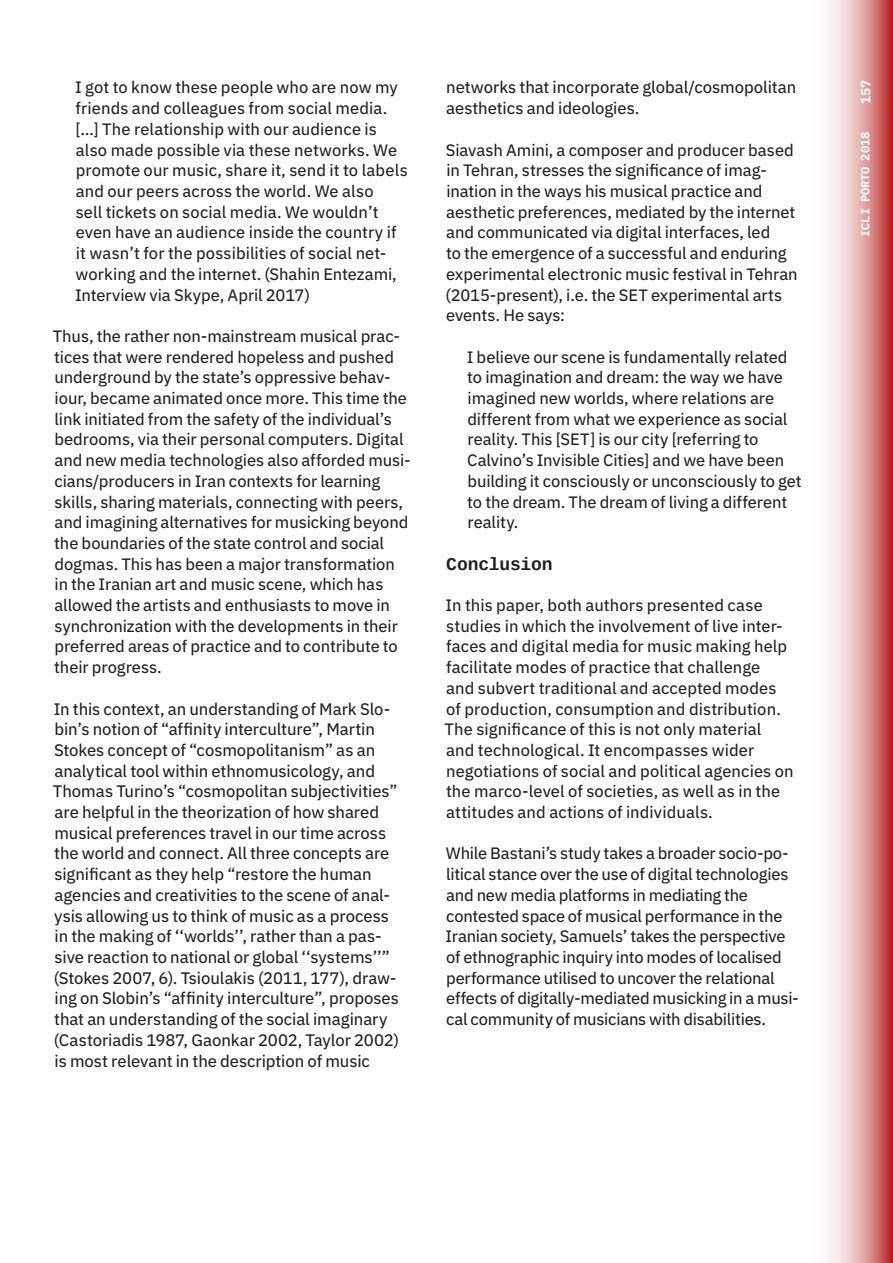
<style>
.page{position:relative;width:893px;height:1263px;background:#fff}
.page>*{position:absolute;margin:0;border:0;box-sizing:border-box;transform-origin:0 0}
.subtitle{font:700 18px "Cousine";letter-spacing:-.015em;color:#231f20}
.Text{font:16.65px/20.7px "IBM Plex Sans Text";letter-spacing:-.005em;color:#231f20}
.Text-2{font:16.5px/20.7px "IBM Plex Sans Text";letter-spacing:-.005em;color:#231f20}
.Citação{font:16.5px/20.7px "IBM Plex Sans Text";color:#231f20}
.t1{font:700 13.5px "IBM Plex Mono";color:#fff}
.t2{font:700 12px "IBM Plex Mono";color:#fff}
</style>
<div class="page">
<svg style="left:829px;top:0;width:64px;height:1263px;background:#e3a6a5"></svg>
<p class="Citação" style="left:75px;top:76px;width:334px">I got to know these people who are now my friends and colleagues from social media. […] The relationship with our audience is also made possible via these networks. We promote our music, share it, send it to labels and our peers across the world. We also<br>sell tickets on social media. We wouldn’t even have an audience inside the country if it wasn’t for the possibilities of social net&shy;working and the internet. (Shahin Entezami, Interview via Skype, April 2017)</p>
<p class="Text-2" style="left:53px;top:324px;width:360px">Thus, the rather non-mainstream musical prac&shy;tices that were rendered hopeless and pushed underground by the state’s oppressive behav&shy;iour, became animated once more. This time the link initiated from the safety of the individual’s bedrooms, via their personal computers. Digital and new media technologies also afforded musi&shy;cians/producers in Iran contexts for learning skills, sharing materials, connecting with peers, and imagining alternatives for musicking beyond the boundaries of the state control and social dogmas. This has been a major transformation in the Iranian art and music scene, which has allowed the artists and enthusiasts to move in synchronization with the developments in their preferred areas of practice and to contribute to their progress.</p>
<p class="Text" style="left:53px;top:697px;width:348px">In this context, an understanding of Mark Slo&shy;bin’s notion of “affinity interculture”, Martin Stokes concept of “cosmopolitanism” as an analytical tool within ethnomusicology, and Thomas Turino’s “cosmopolitan subjectivities” are helpful in the theorization of how shared musical preferences travel in our time across the world and connect. All three concepts are significant as they help “restore the human agencies and creativities to the scene of anal&shy;ysis allowing us to think of music as a process in the making of ‘‘worlds’’, rather than a pas&shy;sive reaction to national or global ‘‘systems’’” (Stokes 2007, 6). Tsioulakis (2011, 177), draw&shy;ing on Slobin’s “affinity interculture”, proposes that an understanding of the social imaginary (Castoriadis 1987, Gaonkar 2002, Taylor 2002) is most relevant in the description of music</p>
<p class="Text" style="left:446px;top:76px;width:352px">networks that incorporate global/cosmopolitan aesthetics and ideologies.</p>
<p class="Text-2" style="left:445px;top:138px;width:354px">Siavash Amini, a composer and producer based in Tehran, stresses the significance of imag&shy;ination in the ways his musical practice and aesthetic preferences, mediated by the internet and communicated via digital interfaces, led<br>to the emergence of a successful and enduring experimental electronic music festival in Tehran (2015-present), i.e. the SET experimental arts events. He says:</p>
<p class="Citação" style="left:467px;top:345px;width:336px">I believe our scene is fundamentally related to imagination and dream: the way we have imagined new worlds, where relations are different from what we experience as social reality. This [SET] is our city [referring to Calvino’s Invisible Cities] and we have been building it consciously or unconsciously to get to the dream. The dream of living a different reality.</p>
<p class="subtitle" style="left:446px;top:552px;width:108px">Conclusion</p>
<p class="Text-2" style="left:444px;top:593px;width:351px">In this paper, both authors presented case studies in which the involvement of live inter&shy;faces and digital media for music making help facilitate modes of practice that challenge<br>and subvert traditional and accepted modes of production, consumption and distribution.<br>The significance of this is not only material and technological. It encompasses wider negotiations of social and political agencies on the marco-level of societies, as well as in the attitudes and actions of individuals.</p>
<p class="Text-2" style="left:446px;top:842px;width:355px">While Bastani’s study takes a broader socio-po&shy;litical stance over the use of digital technologies and new media platforms in mediating the contested space of musical performance in the Iranian society, Samuels’ takes the perspective of ethnographic inquiry into modes of localised performance utilised to uncover the relational effects of digitally-mediated musicking in a musi&shy;cal community of musicians with disabilities.</p>
<p class="t1" style="left:855px;top:104px;width:26px;rotate:-90deg">157</p>
<p class="t2" style="left:856px;top:237px;width:107px;rotate:-90deg">ICLI PORTO 2018</p>
</div>
